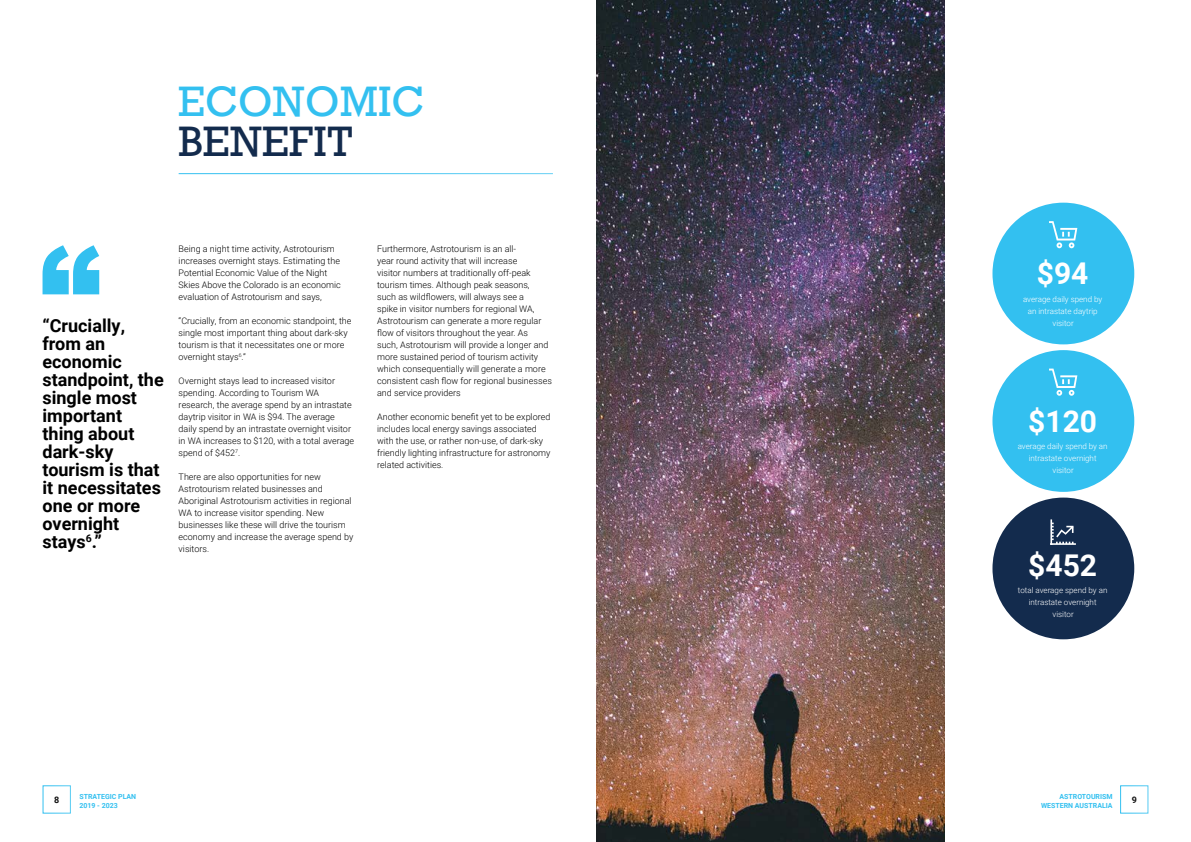
<style>
.page{position:relative;width:1191px;height:842px;background:#fff}
.page>*{position:absolute;margin:0;border:0;box-sizing:border-box;transform-origin:0 0}
.t1{font:40px "Rockwell";color:#33c0f0}
.t2{font:40px "Rockwell";color:#132b4d}
.t3{font:700 30px "Roboto";color:#fff}
.t4{font:700 18px/18px "Roboto";color:#000}
.t5{font:300 9px/12px "Roboto";color:#000}
.t6{font:700 9px "Roboto";color:#000}
.t7{font:300 8px/12px "Roboto";color:#fff;text-align:center}
.t8{font:700 7px/9px "Roboto";color:#33c0f0}
</style>
<div class="page">
<img style="left:596px;top:0;width:348px;height:842px">
<svg style="left:43px;top:245px;width:56px;height:49px"></svg>
<hr style="left:179px;top:173px;width:374px;height:1px;background:#33c0f0">
<div style="left:992px;top:498px;width:142px;height:141px;background:#132b4d;border-radius:50%"></div>
<svg style="left:1050px;top:519px;width:26px;height:26px"></svg>
<div style="left:992px;top:203px;width:142px;height:141px;background:#33c0f0;border-radius:50%"></div>
<svg style="left:1049px;top:221px;width:28px;height:27px"></svg>
<div style="left:992px;top:350px;width:142px;height:142px;background:#33c0f0;border-radius:50%"></div>
<svg style="left:1049px;top:369px;width:28px;height:27px"></svg>
<h1 class="t1" style="left:179px;top:77px;width:247px">ECONOMIC</h1>
<h1 class="t2" style="left:179px;top:117px;width:176px">BENEFIT</h1>
<h3 class="t4" style="left:43px;top:316px;width:123px">“Crucially, from an economic standpoint, the single most important thing about dark-sky tourism is that it necessitates one or more overnight stays<sup>6</sup>.”</h3>
<p class="t5" style="left:179px;top:243px;width:164px">Being a night time activity, Astrotourism increases overnight stays. Estimating the Potential Economic Value of the Night Skies Above the Colorado is an economic evaluation of Astrotourism and says,</p>
<p class="t5" style="left:179px;top:315px;width:174px">“Crucially, from an economic standpoint, the single most important thing about dark-sky tourism is that it necessitates one or more overnight stays<sup>6</sup>.”</p>
<p class="t5" style="left:179px;top:375px;width:177px">Overnight stays lead to increased visitor spending. According to Tourism WA research, the average spend by an intrastate daytrip visitor in WA is $94. The average daily spend by an intrastate overnight visitor in WA increases to $120, with a total average spend of $452<sup>7</sup>.</p>
<p class="t5" style="left:179px;top:471px;width:176px">There are also opportunities for new Astrotourism related businesses and Aboriginal Astrotourism activities in regional WA to increase visitor spending. New businesses like these will drive the tourism economy and increase the average spend by visitors.</p>
<p class="t5" style="left:377px;top:243px;width:176px">Furthermore, Astrotourism is an all-<br>year round activity that will increase<br>visitor numbers at traditionally off-peak tourism times. Although peak seasons,<br>such as wildflowers, will always see a<br>spike in visitor numbers for regional WA, Astrotourism can generate a more regular flow of visitors throughout the year. As<br>such, Astrotourism will provide a longer and more sustained period of tourism activity which consequentially will generate a more consistent cash flow for regional businesses and service providers</p>
<p class="t5" style="left:377px;top:411px;width:175px">Another economic benefit yet to be explored includes local energy savings associated with the use, or rather non-use, of dark-sky friendly lighting infrastructure for astronomy related activities.</p>
<h2 class="t3" style="left:1036px;top:253px;width:53px">$94</h2>
<p class="t7" style="left:1023px;top:293px;width:81px">average daily spend by an intrastate daytrip visitor</p>
<h2 class="t3" style="left:1028px;top:400px;width:70px">$120</h2>
<p class="t7" style="left:1017px;top:440px;width:91px">average daily spend by an intrastate overnight visitor</p>
<h2 class="t3" style="left:1028px;top:544px;width:70px">$452</h2>
<p class="t7" style="left:1018px;top:584px;width:91px">total average spend by an intrastate overnight visitor</p>
<p class="t8" style="left:79px;top:791px;width:58px">STRATEGIC PLAN<br>2019 - 2023</p>
<p class="t8" style="left:1041px;top:791px;width:73px;text-align:right">ASTROTOURISM<br>WESTERN AUSTRALIA</p>
<p class="t6" style="left:54px;top:793px;width:7px">8</p>
<p class="t6" style="left:1131px;top:793px;width:7px">9</p>
</div>
